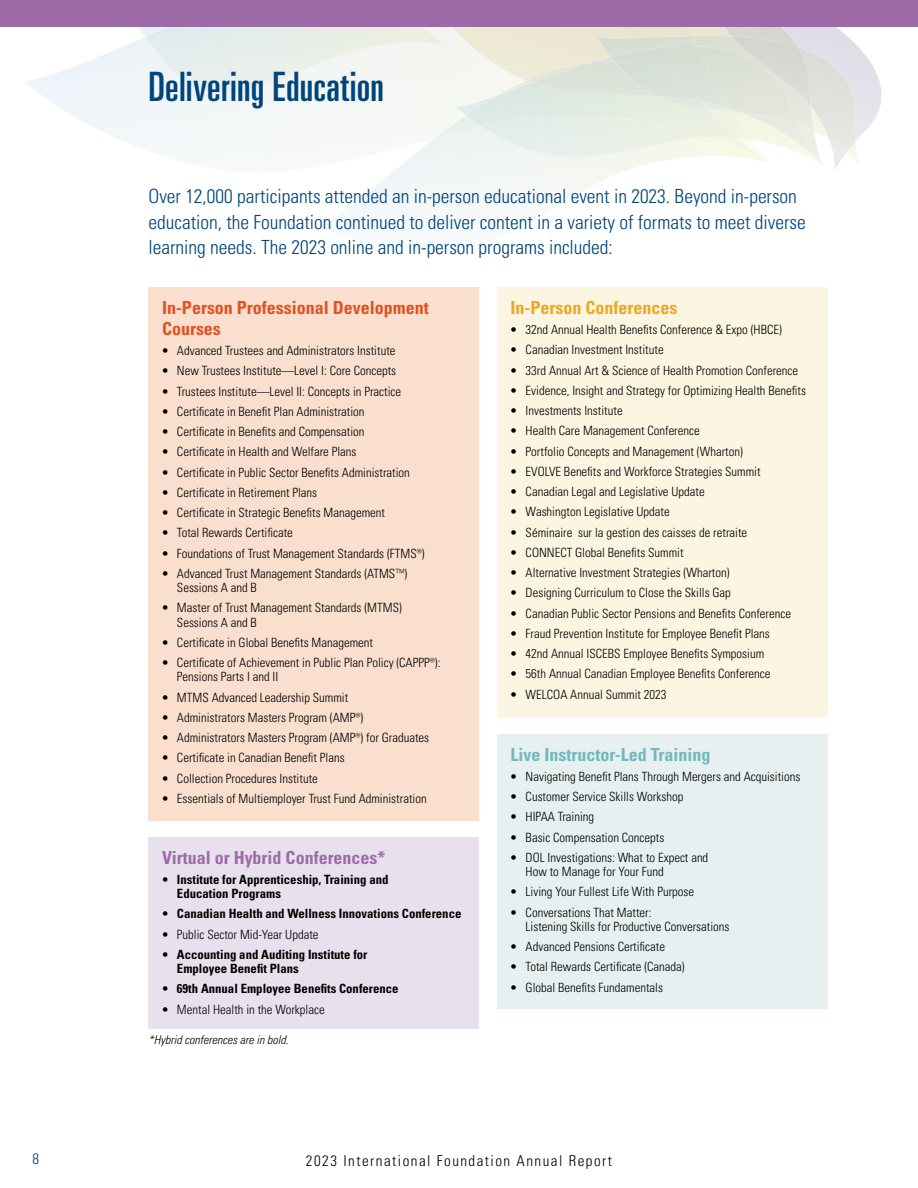
<style>
.page{position:relative;width:918px;height:1188px;background:#fff}
.page>*{position:absolute;margin:0;border:0;box-sizing:border-box;transform-origin:0 0}
.t1{font:40.5px "Univers LT Pro Ult Cond";letter-spacing:.01em;color:#00447c}
.t2{font:300 condensed 19.5px/25.5px "Univers LT Pro";color:#00447c}
.t3{font:700 condensed 18px/21px "Univers LT Pro";color:#e25120}
.t4{font:700 condensed 18px "Univers LT Pro";color:#9d6ba7}
.t5{font:700 condensed 18px "Univers LT Pro";color:#72b8bc}
.t6{font:700 condensed 18px "Univers LT Pro";color:#eca821}
.t7{font:300 condensed 15px "Univers LT Pro";letter-spacing:.1em;color:#000}
.t8{font:300 condensed 15px "Univers LT Pro";color:#00447c}
.t9{font:300 condensed 12.75px/14.2px "Univers LT Pro";color:#000}
.t10{font:700 condensed 12.75px/14.2px "Univers LT Pro";color:#000}
.t11{font:italic 300 condensed 12px "Univers LT Pro";color:#000}
.s1{font-weight:300}
</style>
<div class="page">
<div style="left:0;top:0;width:918px;height:27px;background:#9d6ba7"></div>
<svg style="left:24px;top:27px;width:428px;height:125px"></svg>
<img style="left:452px;top:27px;width:235px;height:54px">
<svg style="left:319px;top:127px;width:321px;height:100px"></svg>
<div style="left:434px;top:81px;width:92px;height:82px;background:#eff4f3"></div>
<img style="left:526px;top:62px;width:6px;height:21px">
<img style="left:593px;top:57px;width:18px;height:5px">
<img style="left:456px;top:95px;width:10px;height:20px">
<img style="left:481px;top:138px;width:206px;height:28px">
<img style="left:466px;top:83px;width:221px;height:55px">
<img style="left:532px;top:62px;width:79px;height:34px">
<img style="left:598px;top:36px;width:89px;height:21px">
<svg style="left:687px;top:27px;width:195px;height:142px"></svg>
<img style="left:697px;top:46px;width:101px;height:78px">
<img style="left:611px;top:46px;width:120px;height:63px">
<img style="left:656px;top:96px;width:51px;height:13px">
<img style="left:614px;top:62px;width:85px;height:38px">
<svg style="left:137px;top:27px;width:8px;height:10px"></svg>
<img style="left:145px;top:27px;width:305px;height:100px">
<div style="left:497px;top:287px;width:331px;height:431px;background:#fcf5e2"></div>
<div style="left:148px;top:837px;width:331px;height:192px;background:#e9e0ee"></div>
<div style="left:148px;top:287px;width:331px;height:534px;background:#fadfce"></div>
<div style="left:497px;top:734px;width:331px;height:275px;background:#e7f0f0"></div>
<h1 class="t1" style="left:148px;top:59px;width:237px">Delivering Education</h1>
<p class="t2" style="left:148px;top:182px;width:659px">Over 12,000 participants attended an in-person educational event in 2023. Beyond in-person education, the Foundation continued to deliver content in a variety of formats to meet diverse learning needs. The 2023 online and in-person programs included:</p>
<h3 class="t3" style="left:162px;top:297px;width:268px">In-Person Professional Development<br>Courses</h3>
<p class="t9" style="left:162px;top:343px;width:235px">• Advanced Trustees and Administrators Institute</p>
<p class="t9" style="left:162px;top:363px;width:236px">• New Trustees Institute—Level I: Core Concepts</p>
<p class="t9" style="left:162px;top:383px;width:241px">• Trustees Institute—Level II: Concepts in Practice</p>
<p class="t9" style="left:162px;top:403px;width:204px">• Certificate in Benefit Plan Administration</p>
<p class="t9" style="left:162px;top:424px;width:204px">• Certificate in Benefits and Compensation</p>
<p class="t9" style="left:162px;top:444px;width:196px">• Certificate in Health and Welfare Plans</p>
<p class="t9" style="left:162px;top:464px;width:249px">• Certificate in Public Sector Benefits Administration</p>
<p class="t9" style="left:162px;top:484px;width:157px">• Certificate in Retirement Plans</p>
<p class="t9" style="left:162px;top:505px;width:225px">• Certificate in Strategic Benefits Management</p>
<p class="t9" style="left:162px;top:525px;width:132px">• Total Rewards Certificate</p>
<p class="t9" style="left:162px;top:545px;width:264px">• Foundations of Trust Management Standards (FTMS®)</p>
<p class="t9" style="left:177px;top:565px;width:232px;text-indent:-15px">• Advanced Trust Management Standards (ATMS™)<br>Sessions A and B</p>
<p class="t9" style="left:177px;top:600px;width:226px;text-indent:-15px">• Master of Trust Management Standards (MTMS)<br>Sessions A and B</p>
<p class="t9" style="left:162px;top:634px;width:213px">• Certificate in Global Benefits Management</p>
<p class="t9" style="left:177px;top:655px;width:265px;text-indent:-15px">• Certificate of Achievement in Public Plan Policy (CAPPP®):<br>Pensions Parts I and II</p>
<p class="t9" style="left:162px;top:689px;width:188px">• MTMS Advanced Leadership Summit</p>
<p class="t9" style="left:162px;top:709px;width:203px">• Administrators Masters Program (AMP®)</p>
<p class="t9" style="left:162px;top:730px;width:269px">• Administrators Masters Program (AMP®) for Graduates</p>
<p class="t9" style="left:162px;top:750px;width:184px">• Certificate in Canadian Benefit Plans</p>
<p class="t9" style="left:162px;top:770px;width:157px">• Collection Procedures Institute</p>
<p class="t9" style="left:162px;top:790px;width:266px">• Essentials of Multiemployer Trust Fund Administration</p>
<h3 class="t4" style="left:162px;top:846px;width:225px">Virtual or Hybrid Conferences*</h3>
<p class="t10" style="left:177px;top:872px;width:213px;text-indent:-15px"><span class="s1">•</span> Institute for Apprenticeship, Training and<br>Education Programs</p>
<p class="t10" style="left:162px;top:907px;width:301px"><span class="s1">•</span> Canadian Health and Wellness Innovations Conference</p>
<p class="t9" style="left:162px;top:926px;width:158px">• Public Sector Mid-Year Update</p>
<p class="t10" style="left:177px;top:947px;width:192px;text-indent:-15px"><span class="s1">•</span> Accounting and Auditing Institute for<br>Employee Benefit Plans</p>
<p class="t10" style="left:162px;top:982px;width:238px"><span class="s1">•</span> 69th Annual Employee Benefits Conference</p>
<p class="t9" style="left:162px;top:1001px;width:164px">• Mental Health in the Workplace</p>
<p class="t11" style="left:148px;top:1031px;width:141px">*Hybrid conferences are in bold.</p>
<h3 class="t6" style="left:511px;top:296px;width:168px">In-Person Conferences</h3>
<p class="t9" style="left:511px;top:322px;width:273px">• 32nd Annual Health Benefits Conference &amp; Expo (HBCE)</p>
<p class="t9" style="left:511px;top:342px;width:155px">• Canadian Investment Institute</p>
<p class="t9" style="left:511px;top:362px;width:289px">• 33rd Annual Art &amp; Science of Health Promotion Conference</p>
<p class="t9" style="left:511px;top:382px;width:297px">• Evidence, Insight and Strategy for Optimizing Health Benefits</p>
<p class="t9" style="left:511px;top:403px;width:114px">• Investments Institute</p>
<p class="t9" style="left:511px;top:423px;width:191px">• Health Care Management Conference</p>
<p class="t9" style="left:511px;top:443px;width:234px">• Portfolio Concepts and Management (Wharton)</p>
<p class="t9" style="left:511px;top:463px;width:251px">• EVOLVE Benefits and Workforce Strategies Summit</p>
<p class="t9" style="left:511px;top:484px;width:196px">• Canadian Legal and Legislative Update</p>
<p class="t9" style="left:511px;top:504px;width:161px">• Washington Legislative Update</p>
<p class="t9" style="left:511px;top:524px;width:238px">• Séminaire sur la gestion des caisses de retraite</p>
<p class="t9" style="left:511px;top:544px;width:174px">• CONNECT Global Benefits Summit</p>
<p class="t9" style="left:511px;top:565px;width:220px">• Alternative Investment Strategies (Wharton)</p>
<p class="t9" style="left:511px;top:585px;width:222px">• Designing Curriculum to Close the Skills Gap</p>
<p class="t9" style="left:511px;top:605px;width:282px">• Canadian Public Sector Pensions and Benefits Conference</p>
<p class="t9" style="left:511px;top:625px;width:261px">• Fraud Prevention Institute for Employee Benefit Plans</p>
<p class="t9" style="left:511px;top:646px;width:255px">• 42nd Annual ISCEBS Employee Benefits Symposium</p>
<p class="t9" style="left:511px;top:666px;width:261px">• 56th Annual Canadian Employee Benefits Conference</p>
<p class="t9" style="left:511px;top:686px;width:157px">• WELCOA Annual Summit 2023</p>
<h3 class="t5" style="left:511px;top:743px;width:201px">Live Instructor-Led Training</h3>
<p class="t9" style="left:511px;top:769px;width:291px">• Navigating Benefit Plans Through Mergers and Acquisitions</p>
<p class="t9" style="left:511px;top:789px;width:174px">• Customer Service Skills Workshop</p>
<p class="t9" style="left:511px;top:809px;width:85px">• HIPAA Training</p>
<p class="t9" style="left:511px;top:829px;width:155px">• Basic Compensation Concepts</p>
<p class="t9" style="left:526px;top:850px;width:184px;text-indent:-15px">• DOL Investigations: What to Expect and<br>How to Manage for Your Fund</p>
<p class="t9" style="left:511px;top:884px;width:185px">• Living Your Fullest Life With Purpose</p>
<p class="t9" style="left:526px;top:904px;width:205px;text-indent:-15px">• Conversations That Matter:<br>Listening Skills for Productive Conversations</p>
<p class="t9" style="left:511px;top:939px;width:156px">• Advanced Pensions Certificate</p>
<p class="t9" style="left:511px;top:959px;width:176px">• Total Rewards Certificate (Canada)</p>
<p class="t9" style="left:511px;top:979px;width:154px">• Global Benefits Fundamentals</p>
<p class="t8" style="left:32px;top:1149px;width:8px">8</p>
<p class="t7" style="left:306px;top:1151px;width:308px">2023 International Foundation Annual Report</p>
</div>
